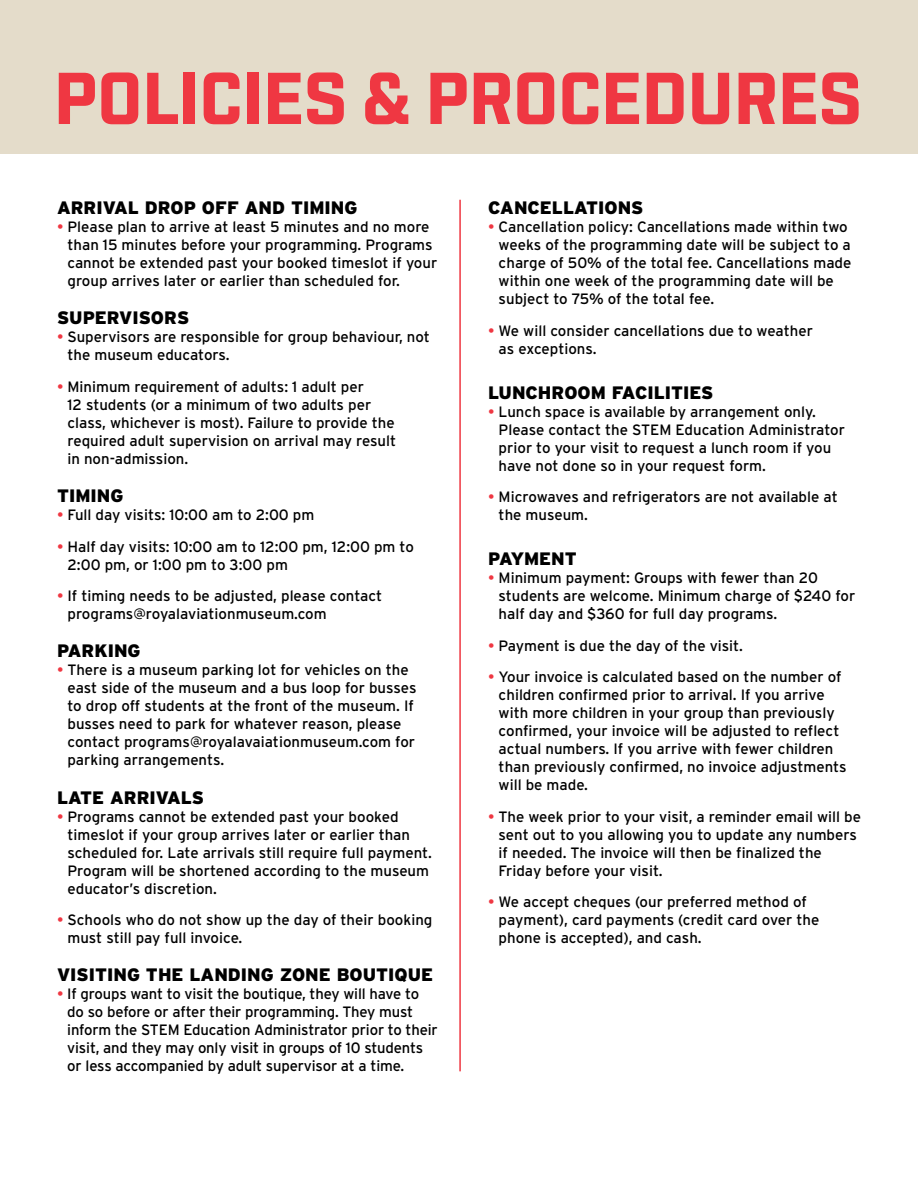
<style>
.page{position:relative;width:918px;height:1188px;background:#fff}
.page>*{position:absolute;margin:0;border:0;box-sizing:border-box;transform-origin:0 0}
.t1{font:700 73.5px "Shentox";color:#ef3742}
.t2{font:900 18px "Interstate";color:#000}
.t3{font:15px/18px "Interstate";color:#000}
.s1{color:#ef3742}
</style>
<div class="page">
<div style="left:0;top:0;width:918px;height:153px;background:#e4dcca"></div>
<hr style="left:459px;top:200px;width:2px;height:871px;background:#ef3742">
<h1 class="t1" style="left:54px;top:55px;width:809px">POLICIES &amp; PROCEDURES</h1>
<p class="t2" style="left:57px;top:198px;width:302px">ARRIVAL DROP OFF AND TIMING</p>
<p class="t3" style="left:68px;top:218px;width:371px;text-indent:-10px"><span class="s1">•</span> Please plan to arrive at least 5 minutes and no more than 15 minutes before your programming. Programs cannot be extended past your booked timeslot if your group arrives later or earlier than scheduled for.</p>
<p class="t2" style="left:57px;top:308px;width:134px">SUPERVISORS</p>
<p class="t3" style="left:68px;top:328px;width:364px;text-indent:-10px"><span class="s1">•</span> Supervisors are responsible for group behaviour, not the museum educators.</p>
<p class="t3" style="left:68px;top:377px;width:330px;text-indent:-10px"><span class="s1">•</span> Minimum requirement of adults: 1 adult per<br>12 students (or a minimum of two adults per class, whichever is most). Failure to provide the required adult supervision on arrival may result in non-admission.</p>
<p class="t2" style="left:57px;top:486px;width:68px">TIMING</p>
<p class="t3" style="left:57px;top:506px;width:259px"><span class="s1">•</span> Full day visits: 10:00 am to 2:00 pm</p>
<p class="t3" style="left:68px;top:537px;width:348px;text-indent:-10px"><span class="s1">•</span> Half day visits: 10:00 am to 12:00 pm, 12:00 pm to<br>2:00 pm, or 1:00 pm to 3:00 pm</p>
<p class="t3" style="left:68px;top:587px;width:316px;text-indent:-10px"><span class="s1">•</span> If timing needs to be adjusted, please contact programs@royalaviationmuseum.com</p>
<p class="t2" style="left:57px;top:641px;width:85px">PARKING</p>
<p class="t3" style="left:68px;top:661px;width:351px;text-indent:-10px"><span class="s1">•</span> There is a museum parking lot for vehicles on the east side of the museum and a bus loop for busses to drop off students at the front of the museum. If busses need to park for whatever reason, please contact programs@royalavaiationmuseum.com for parking arrangements.</p>
<p class="t2" style="left:57px;top:787px;width:149px">LATE ARRIVALS</p>
<p class="t3" style="left:68px;top:807px;width:366px;text-indent:-10px"><span class="s1">•</span> Programs cannot be extended past your booked timeslot if your group arrives later or earlier than scheduled for. Late arrivals still require full payment.<br>Program will be shortened according to the museum educator’s discretion.</p>
<p class="t3" style="left:68px;top:911px;width:366px;text-indent:-10px"><span class="s1">•</span> Schools who do not show up the day of their booking must still pay full invoice.</p>
<p class="t2" style="left:57px;top:965px;width:378px">VISITING THE LANDING ZONE BOUTIQUE</p>
<p class="t3" style="left:67px;top:985px;width:372px;text-indent:-10px"><span class="s1">•</span> If groups want to visit the boutique, they will have to do so before or after their programming. They must inform the STEM Education Administrator prior to their visit, and they may only visit in groups of 10 students or less accompanied by adult supervisor at a time.</p>
<p class="t2" style="left:488px;top:198px;width:157px">CANCELLATIONS</p>
<p class="t3" style="left:499px;top:218px;width:354px;text-indent:-10px"><span class="s1">•</span> Cancellation policy: Cancellations made within two weeks of the programming date will be subject to a charge of 50% of the total fee. Cancellations made within one week of the programming date will be subject to 75% of the total fee.</p>
<p class="t3" style="left:499px;top:321px;width:316px;text-indent:-10px"><span class="s1">•</span> We will consider cancellations due to weather as exceptions.</p>
<p class="t2" style="left:488px;top:382px;width:227px">LUNCHROOM FACILITIES</p>
<p class="t3" style="left:499px;top:402px;width:348px;text-indent:-10px"><span class="s1">•</span> Lunch space is available by arrangement only.<br>Please contact the STEM Education Administrator prior to your visit to request a lunch room if you have not done so in your request form.</p>
<p class="t3" style="left:499px;top:488px;width:341px;text-indent:-10px"><span class="s1">•</span> Microwaves and refrigerators are not available at the museum.</p>
<p class="t2" style="left:488px;top:549px;width:90px">PAYMENT</p>
<p class="t3" style="left:499px;top:569px;width:358px;text-indent:-10px"><span class="s1">•</span> Minimum payment: Groups with fewer than 20 students are welcome. Minimum charge of $240 for half day and $360 for full day programs.</p>
<p class="t3" style="left:488px;top:636px;width:256px"><span class="s1">•</span> Payment is due the day of the visit.</p>
<p class="t3" style="left:499px;top:668px;width:350px;text-indent:-10px"><span class="s1">•</span> Your invoice is calculated based on the number of children confirmed prior to arrival. If you arrive with more children in your group than previously confirmed, your invoice will be adjusted to reflect actual numbers. If you arrive with fewer children than previously confirmed, no invoice adjustments will be made.</p>
<p class="t3" style="left:499px;top:807px;width:364px;text-indent:-10px"><span class="s1">•</span> The week prior to your visit, a reminder email will be sent out to you allowing you to update any numbers if needed. The invoice will then be finalized the Friday before your visit.</p>
<p class="t3" style="left:499px;top:893px;width:322px;text-indent:-10px"><span class="s1">•</span> We accept cheques (our preferred method of payment), card payments (credit card over the phone is accepted), and cash.</p>
</div>
